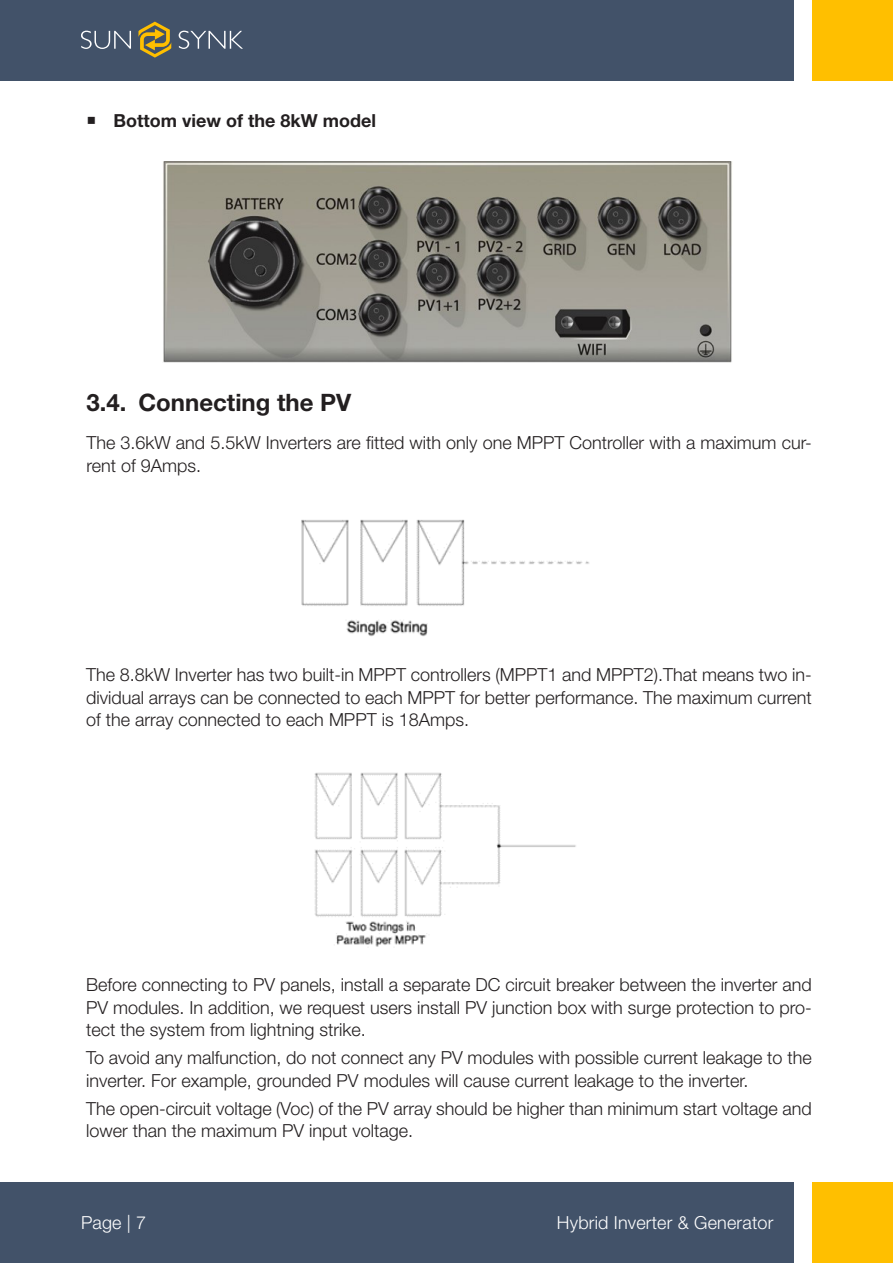
<style>
.page{position:relative;width:893px;height:1263px;background:#fff}
.page>*{position:absolute;margin:0;border:0;box-sizing:border-box;transform-origin:0 0}
.t1{font:700 24px "Helvetica Neue LT Std";color:#231f20}
.Body_Text{font:300 18px/22.5px "Helvetica Neue LT Std";color:#231f20}
.t2{font:300 18px "Helvetica Neue LT Std";letter-spacing:.01em;color:#fff}
.t3{font:700 18px "Helvetica Neue LT Std";color:#231f20}
</style>
<div class="page">
<div style="left:0;top:1182px;width:794px;height:81px;background:#425269"></div>
<div style="left:812px;top:1182px;width:81px;height:81px;background:#ffbf00"></div>
<div style="left:0;top:0;width:794px;height:81px;background:#425269"></div>
<div style="left:813px;top:0;width:80px;height:81px;background:#ffbf00"></div>
<svg style="left:179px;top:31px;width:64px;height:18px"></svg>
<svg style="left:81px;top:31px;width:50px;height:18px"></svg>
<svg style="left:138px;top:22px;width:33px;height:36px"></svg>
<img style="left:163px;top:162px;width:569px;height:201px">
<img style="left:301px;top:519px;width:288px;height:118px">
<img style="left:314px;top:772px;width:262px;height:175px">
<p class="t3" style="left:113px;top:109px;width:264px">Bottom view of the 8kW model</p>
<p class="t1" style="left:86px;top:388px;width:266px">3.4. Connecting the PV</p>
<p class="Body_Text" style="left:86px;top:431px;width:727px">The 3.6kW and 5.5kW Inverters are fitted with only one MPPT Controller with a maximum cur&shy;rent of 9Amps.</p>
<p class="Body_Text" style="left:86px;top:663px;width:727px;text-align:justify">The 8.8kW Inverter has two built-in MPPT controllers (MPPT1 and MPPT2).That means two in&shy;dividual arrays can be connected to each MPPT for better performance. The maximum current of the array connected to each MPPT is 18Amps.</p>
<p class="Body_Text" style="left:86px;top:973px;width:727px;text-align:justify">Before connecting to PV panels, install a separate DC circuit breaker between the inverter and PV modules. In addition, we request users install PV junction box with surge protection to pro&shy;tect the system from lightning strike.</p>
<p class="Body_Text" style="left:86px;top:1046px;width:727px">To avoid any malfunction, do not connect any PV modules with possible current leakage to the inverter. For example, grounded PV modules will cause current leakage to the inverter.</p>
<p class="Body_Text" style="left:86px;top:1096px;width:727px">The open-circuit voltage (Voc) of the PV array should be higher than minimum start voltage and lower than the maximum PV input voltage.</p>
<p class="t2" style="left:81px;top:1211px;width:67px">Page | 7</p>
<p class="t2" style="left:557px;top:1211px;width:218px">Hybrid Inverter &amp; Generator</p>
</div>
